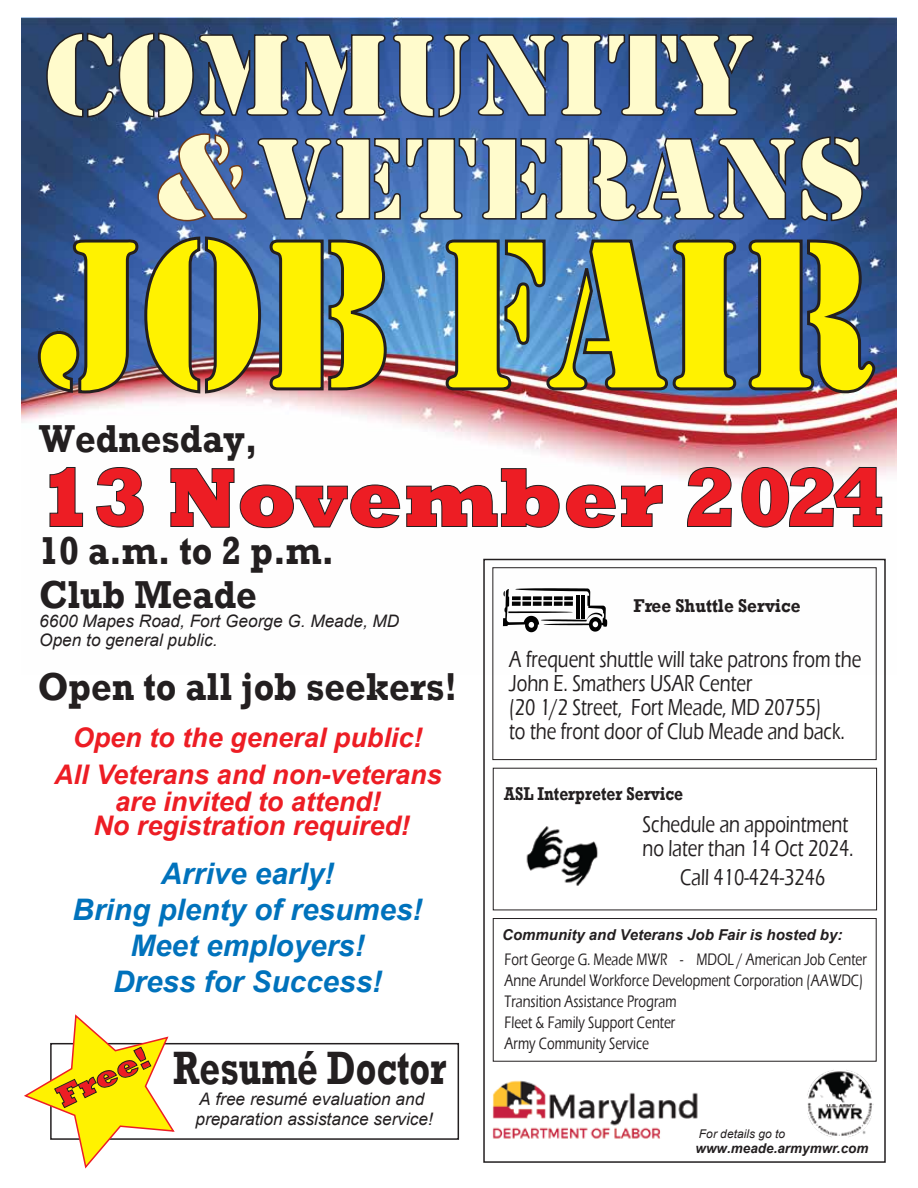
<style>
.page{position:relative;width:918px;height:1188px;background:#fff}
.page>*{position:absolute;margin:0;border:0;box-sizing:border-box;transform-origin:0 0}
.t1{font:221.85px "Stencil";color:#fff200;scale:.86 1}
.t2{font:120px "Stencil";color:#fffbcc}
.t3{font:800 85.2px "Rockwell";color:#ed1d24;scale:.94 1}
.t4{font:700 48px "Rockwell";color:#231f20;scale:.75 1}
.t5{font:700 39.9px/43.5px "Rockwell";color:#231f20;scale:.9 1}
.t6{font:800 30.9px "Rockwell";color:#ed1d24;scale:1.06 1}
.t7{font:italic 700 29.7px/36px "Arial";color:#0072bc;text-align:center}
.t8{font:italic 700 27px/36.8px "Arial";color:#ed1d24;text-align:center}
.t9{font:500 23.7px/24px "Eras ITC";color:#231f20;scale:.76 1}
.t10{font:700 19.05px "Rockwell";color:#231f20;scale:.82 1}
.t11{font:700 19.05px "Rockwell";color:#231f20;scale:.9 1}
.t12{font:italic 17.25px/19.2px "Arial";color:#231f20}
.t13{font:500 17.1px/21px "Eras ITC";color:#231f20;scale:.76 1}
.t14{font:italic 700 15px "Arial";color:#231f20}
.t15{font:italic 700 13.5px "Arial";color:#231f20}
.t16{font:italic 12px "Arial";color:#231f20}
.s1{font-size:124.65px}
</style>
<div class="page">
<img style="left:22px;top:18px;width:874px;height:615px">
<div style="left:50px;top:1043px;width:409px;height:97px;border:2px solid #231f20"></div>
<svg style="left:24px;top:1014px;width:152px;height:155px"></svg>
<div style="left:483px;top:559px;width:403px;height:604px;border:2px solid #231f20"></div>
<svg style="left:503px;top:588px;width:104px;height:44px"></svg>
<img style="left:807px;top:1070px;width:66px;height:67px">
<svg style="left:49px;top:467px;width:34px;height:60px"></svg>
<svg style="left:96px;top:467px;width:48px;height:61px"></svg>
<svg style="left:170px;top:468px;width:230px;height:60px"></svg>
<svg style="left:406px;top:468px;width:154px;height:60px"></svg>
<svg style="left:566px;top:484px;width:97px;height:44px"></svg>
<svg style="left:687px;top:467px;width:45px;height:60px"></svg>
<svg style="left:741px;top:467px;width:142px;height:61px"></svg>
<svg style="left:157px;top:133px;width:91px;height:89px;background:#425f9a"></svg>
<svg style="left:257px;top:137px;width:291px;height:84px;background:#486daa"></svg>
<svg style="left:554px;top:136px;width:310px;height:86px;background:#3d5d97"></svg>
<img style="left:36px;top:235px;width:352px;height:160px">
<img style="left:444px;top:237px;width:294px;height:156px">
<svg style="left:746px;top:238px;width:131px;height:157px;background:#3f5a94"></svg>
<svg style="left:46px;top:32px;width:243px;height:86px;background:#2f4975"></svg>
<svg style="left:295px;top:34px;width:91px;height:83px;background:#355592"></svg>
<svg style="left:392px;top:33px;width:79px;height:85px;background:#385a9a"></svg>
<svg style="left:477px;top:33px;width:278px;height:84px;background:#35558e"></svg>
<img style="left:526px;top:826px;width:72px;height:60px">
<div style="left:493px;top:918px;width:384px;height:144px;border:1px solid #231f20"></div>
<img style="left:492px;top:1080px;width:206px;height:59px">
<div style="left:492px;top:567px;width:385px;height:193px;border:1px solid #231f20"></div>
<h2 class="t2" style="left:45px;top:6px;width:710px">COMMUNITY</h2>
<h2 class="t2" style="left:154px;top:110px;width:714px"><span class="s1">&amp;</span>VETERANS</h2>
<h1 class="t1" style="left:39px;top:187px;width:974px">JOB FAIR</h1>
<h3 class="t5" style="left:39px;top:417px;width:244px">Wednesday,</h3>
<h3 class="t3" style="left:38px;top:449px;width:904px">13 November 2024</h3>
<h3 class="t5" style="left:39px;top:529px;width:329px">10 a.m. to 2 p.m.<br>Club Meade</h3>
<p class="t12" style="left:39px;top:611px;width:362px">6600 Mapes Road, Fort George G. Meade, MD<br>Open to general public.</p>
<h3 class="t5" style="left:38px;top:665px;width:468px">Open to all job seekers!</h3>
<p class="t8" style="left:54px;top:720px;width:389px">Open to the general public!<br>All Veterans and non-veterans</p>
<p class="t8" style="left:93px;top:790px;width:318px;line-height:24px">are invited to attend!<br>No registration required!</p>
<p class="t7" style="left:73px;top:857px;width:351px">Arrive early!<br>Bring plenty of resumes!<br>Meet employers!<br>Dress for Success!</p>
<h3 class="t6" style="left:51px;top:1083px;width:95px;rotate:-26deg">Free!</h3>
<h3 class="t4" style="left:173px;top:1039px;width:366px">Resumé Doctor</h3>
<p class="t12" style="left:195px;top:1090px;width:239px">A free resumé evaluation and preparation assistance service!</p>
<p class="t11" style="left:634px;top:594px;width:187px">Free Shuttle Service</p>
<p class="t9" style="left:509px;top:647px;width:465px">A frequent shuttle will take patrons from the John E. Smathers USAR Center<br>(20 1/2 Street, Fort Meade, MD 20755)<br>to the front door of Club Meade and back.</p>
<p class="t10" style="left:504px;top:782px;width:220px">ASL Interpreter Service</p>
<p class="t9" style="left:643px;top:812px;width:279px">Schedule an appointment no later than 14 Oct 2024.</p>
<p class="t9" style="left:680px;top:865px;width:193px">Call 410-424-3246</p>
<p class="t14" style="left:502px;top:925px;width:342px">Community and Veterans Job Fair is hosted by:</p>
<p class="t13" style="left:505px;top:949px;width:478px">Fort George G. Meade MWR - MDOL / American Job Center Anne Arundel Workforce Development Corporation (AAWDC)<br>Transition Assistance Program<br>Fleet &amp; Family Support Center<br>Army Community Service</p>
<p class="t16" style="left:699px;top:1126px;width:88px">For details go to</p>
<p class="t15" style="left:696px;top:1139px;width:174px">www.meade.armymwr.com</p>
</div>
